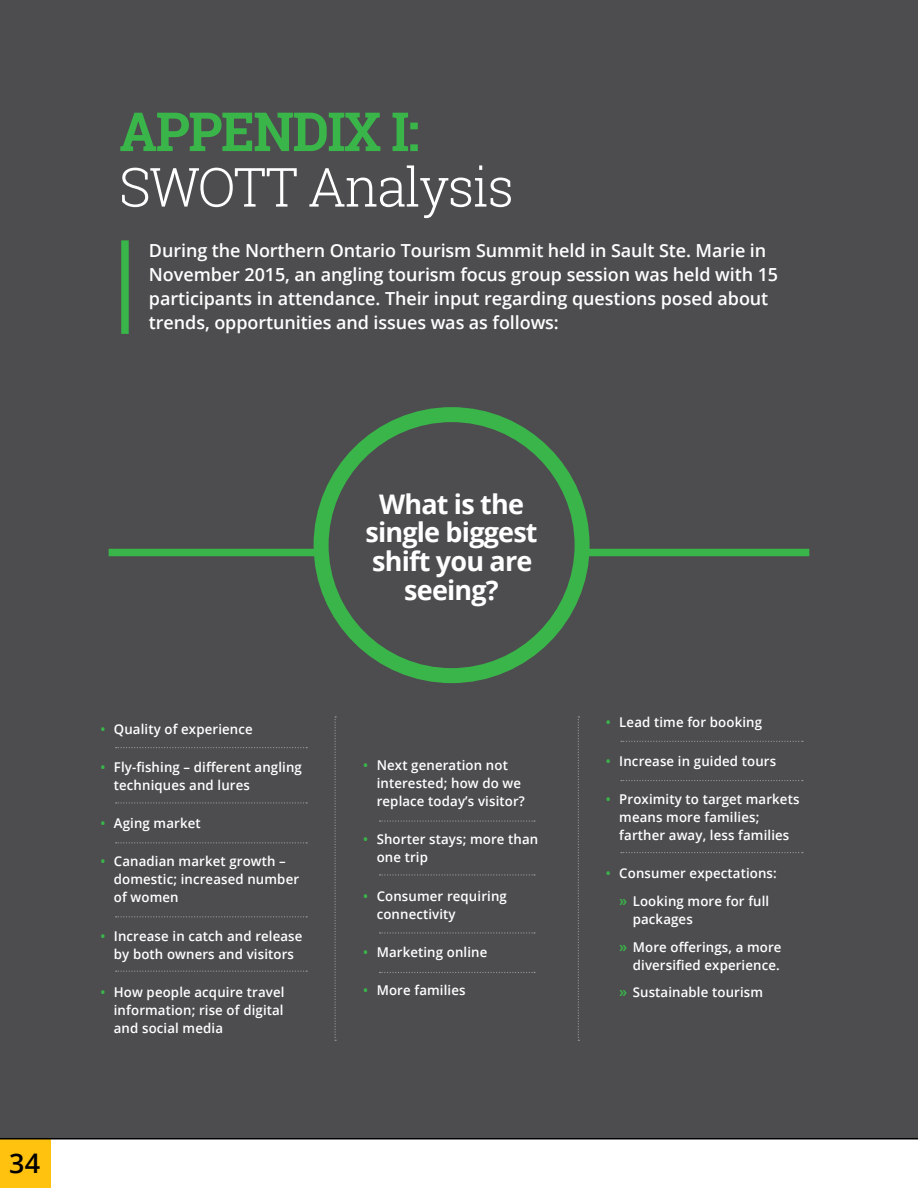
<style>
.page{position:relative;width:918px;height:1188px;background:#fff}
.page>*{position:absolute;margin:0;border:0;box-sizing:border-box;transform-origin:0 0}
.t1{font:300 54px "Roboto Slab";letter-spacing:-.03em;color:#fff}
.t2{font:700 54px "Roboto Slab";letter-spacing:-.03em;color:#39b54a}
.t3{font:700 27px/28.5px "Open Sans";letter-spacing:-.03em;color:#fff;text-align:center}
.t4{font:600 27px "Open Sans";color:#000}
.t5{font:600 18px/24px "Open Sans";letter-spacing:-.005em;color:#fff}
.t6{font:600 13.5px/18px "Open Sans";letter-spacing:.01em;color:#fff}
.s1{color:#39b54a}
.s2{font-size:15px;color:#39b54a}
</style>
<div class="page">
<div style="left:0;top:0;width:918px;height:1139px;background:#4d4d4f"></div>
<div style="left:121px;top:240px;width:8px;height:94px;background:#39b54a"></div>
<div style="left:109px;top:549px;width:700px;height:7px;background:#39b54a"></div>
<svg style="left:116px;top:802px;width:191px;height:2px"></svg>
<svg style="left:116px;top:842px;width:191px;height:2px"></svg>
<svg style="left:116px;top:916px;width:191px;height:1px"></svg>
<svg style="left:116px;top:971px;width:191px;height:1px"></svg>
<svg style="left:116px;top:747px;width:191px;height:1px"></svg>
<svg style="left:379px;top:820px;width:156px;height:2px"></svg>
<svg style="left:621px;top:741px;width:182px;height:1px"></svg>
<svg style="left:621px;top:780px;width:182px;height:1px"></svg>
<svg style="left:621px;top:852px;width:182px;height:1px"></svg>
<svg style="left:379px;top:874px;width:156px;height:2px"></svg>
<svg style="left:379px;top:932px;width:156px;height:2px"></svg>
<svg style="left:379px;top:972px;width:156px;height:1px"></svg>
<svg style="left:578px;top:716px;width:1px;height:325px"></svg>
<svg style="left:334px;top:716px;width:2px;height:325px"></svg>
<div style="left:321px;top:415px;width:261px;height:261px;background:#4d4d4f;border-radius:50%"></div>
<div style="left:314px;top:407px;width:276px;height:276px;border:15px solid #39b54a;border-radius:50%"></div>
<div style="left:0;top:1139px;width:51px;height:49px;background:#ffc20e"></div>
<hr style="left:0;top:1138px;width:918px;height:1px;background:#000">
<h1 class="t2" style="left:119px;top:94px;width:302px">APPENDIX I:</h1>
<h1 class="t1" style="left:119px;top:150px;width:396px">SWOTT Analysis</h1>
<p class="t5" style="left:149px;top:238px;width:631px">During the Northern Ontario Tourism Summit held in Sault Ste. Marie in November 2015, an angling tourism focus group session was held with 15 participants in attendance. Their input regarding questions posed about trends, opportunities and issues was as follows:</p>
<h2 class="t4" style="left:9px;top:1145px;width:32px">34</h2>
<p class="t6" style="left:100px;top:720px;width:154px"><span class="s1">•</span> Quality of experience</p>
<p class="t6" style="left:114px;top:758px;width:190px;text-indent:-13px"><span class="s1">•</span> Fly-fishing – different angling techniques and lures</p>
<p class="t6" style="left:100px;top:814px;width:102px"><span class="s1">•</span> Aging market</p>
<p class="t6" style="left:114px;top:852px;width:187px;text-indent:-13px"><span class="s1">•</span> Canadian market growth – domestic; increased number of women</p>
<p class="t6" style="left:100px;top:926px;width:204px;text-align:center"><span class="s1">•</span> Increase in catch and release by both owners and visitors</p>
<p class="t6" style="left:114px;top:983px;width:172px;text-align:justify;text-indent:-13px"><span class="s1">•</span> How people acquire travel information; rise of digital and social media</p>
<h2 class="t3" style="left:365px;top:489px;width:174px">What is the single biggest shift you are seeing?</h2>
<p class="t6" style="left:377px;top:756px;width:150px;text-indent:-13px"><span class="s1">•</span> Next generation not interested; how do we replace today’s visitor?</p>
<p class="t6" style="left:377px;top:830px;width:163px;text-indent:-13px"><span class="s1">•</span> Shorter stays; more than one trip</p>
<p class="t6" style="left:377px;top:886px;width:132px;text-indent:-13px"><span class="s1">•</span> Consumer requiring connectivity</p>
<p class="t6" style="left:363px;top:943px;width:126px"><span class="s1">•</span> Marketing online</p>
<p class="t6" style="left:363px;top:981px;width:104px"><span class="s1">•</span> More families</p>
<p class="t6" style="left:606px;top:713px;width:158px"><span class="s1">•</span> Lead time for booking</p>
<p class="t6" style="left:606px;top:751px;width:172px"><span class="s1">•</span> Increase in guided tours</p>
<p class="t6" style="left:619px;top:790px;width:182px;text-indent:-13px"><span class="s1">•</span> Proximity to target markets means more families; farther away, less families</p>
<p class="t6" style="left:606px;top:859px;width:173px;line-height:27.8px;text-align:center"><span class="s1">•</span> Consumer expectations: <span class="s2">»</span> Looking more for full</p>
<p class="t6" style="left:619px;top:905px;width:164px;line-height:27.8px;text-indent:14px">packages<br><span class="s2">»</span> More offerings, a more</p>
<p class="t6" style="left:619px;top:950px;width:162px;line-height:27.8px;text-indent:14px">diversified experience. <span class="s2">»</span> Sustainable tourism</p>
</div>
